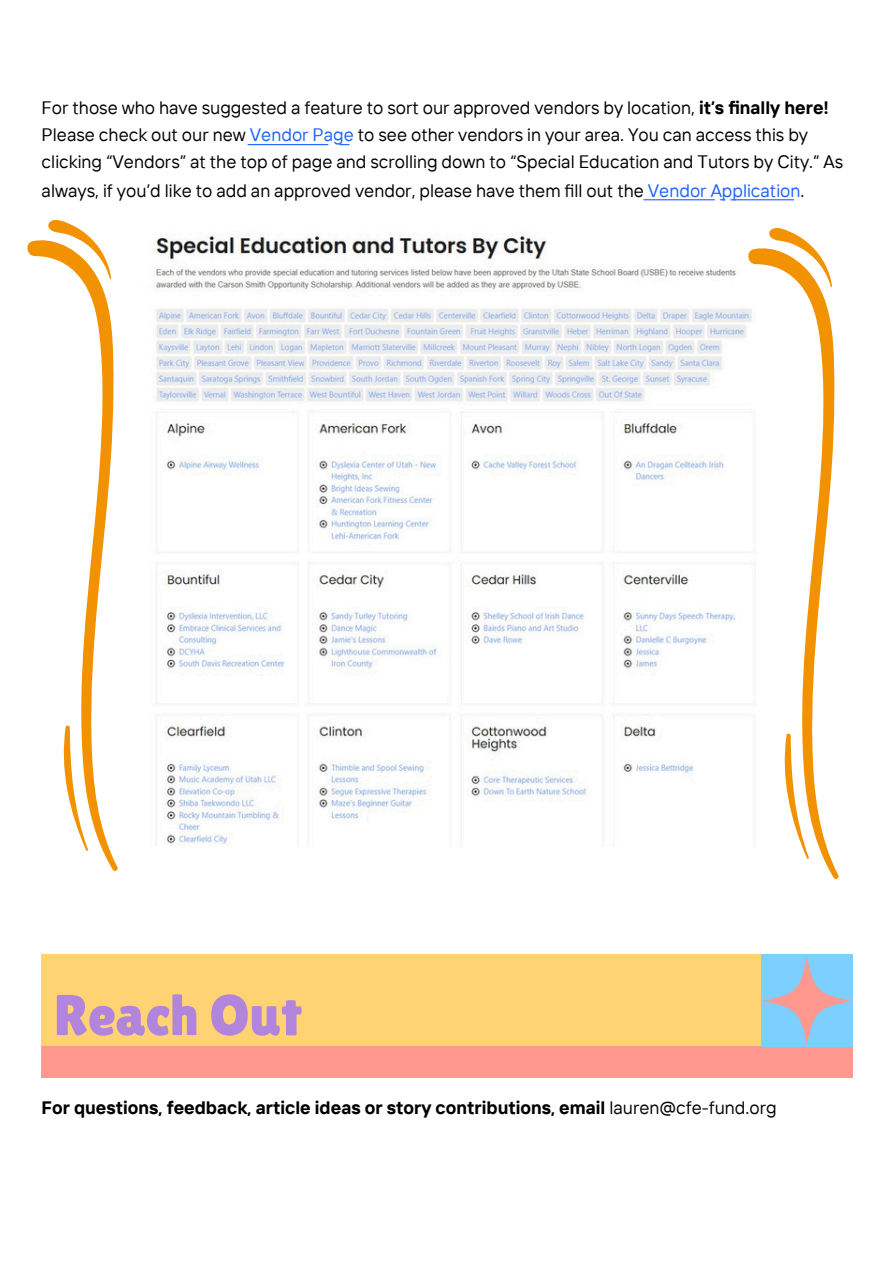
<style>
.page{position:relative;width:894px;height:1264px;background:#fff}
.page>*{position:absolute;margin:0;border:0;box-sizing:border-box;transform-origin:0 0}
.t1{font:57.45px "Lilita One";color:#b085db}
.t2{font:18px/27px "TT Interphases";color:#000}
.t3{font:700 18px "TT Interphases";color:#000}
.s1{font-weight:700}
.s2{color:#1a62ff}
.s3{font-weight:400}
</style>
<div class="page">
<svg style="left:247px;top:144px;width:102px;height:1px"></svg>
<svg style="left:643px;top:199px;width:150px;height:1px"></svg>
<img style="left:154px;top:234px;width:591px;height:612px">
<div style="left:42px;top:954px;width:810px;height:123px;background:#ffd373"></div>
<div style="left:42px;top:1046px;width:810px;height:31px;background:#ff998f"></div>
<div style="left:761px;top:954px;width:91px;height:92px;background:#7ccfff"></div>
<svg style="left:761px;top:955px;width:91px;height:91px"></svg>
<svg style="left:27px;top:240px;width:91px;height:631px"></svg>
<svg style="left:59px;top:724px;width:29px;height:127px"></svg>
<svg style="left:48px;top:219px;width:63px;height:60px"></svg>
<svg style="left:745px;top:248px;width:94px;height:631px"></svg>
<svg style="left:780px;top:732px;width:29px;height:127px"></svg>
<svg style="left:768px;top:228px;width:63px;height:59px"></svg>
<p class="t2" style="left:42px;top:94px;width:803px">For those who have suggested a feature to sort our approved vendors by location, <span class="s1">it’s finally here!<br></span>Please check out our new <span class="s2">Vendor Page</span> to see other vendors in your area. You can access this by clicking “Vendors” at the top of page and scrolling down to “Special Education and Tutors by City.” As</p>
<p class="t2" style="left:42px;top:176px;width:764px">always, if you’d like to add an approved vendor, please have them fill out the <span class="s2">Vendor Application</span>.</p>
<p class="t1" style="left:54px;top:982px;width:249px">Reach Out</p>
<p class="t3" style="left:42px;top:1095px;width:736px">For questions, feedback, article ideas or story contributions, email <span class="s3">lauren@cfe-fund.org</span></p>
</div>
